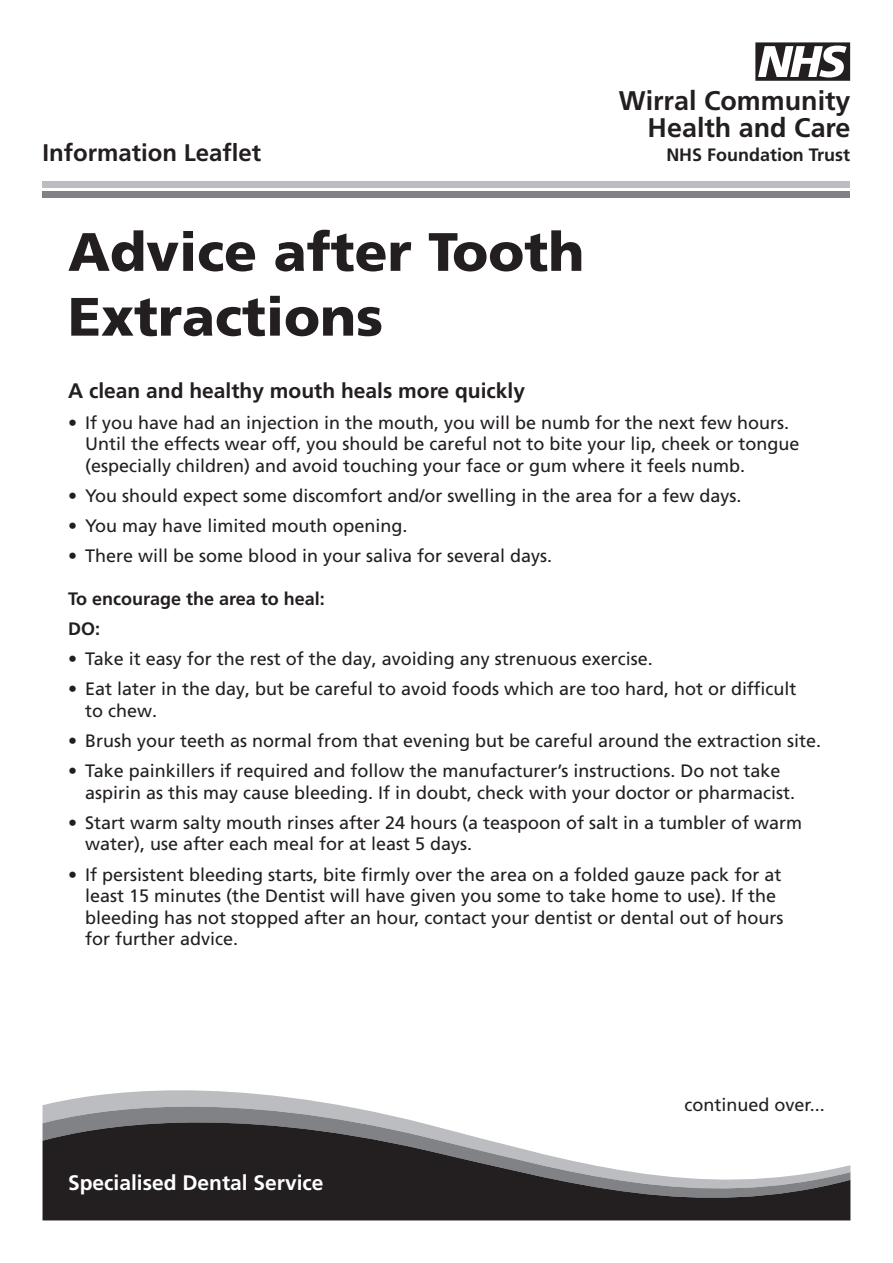
<style>
.page{position:relative;width:893px;height:1263px;background:#fff}
.page>*{position:absolute;margin:0;border:0;box-sizing:border-box;transform-origin:0 0}
.t1{font:900 54px "Frutiger LT Pro";color:#231f20}
.t2{font:700 26.85px/27.3px "Frutiger LT Pro";color:#231f20;text-align:right}
.t3{font:700 24px "Frutiger LT Pro";color:#231f20}
.t4{font:700 21px "Frutiger LT Pro";color:#231f20}
.t5{font:700 21px "Frutiger LT Pro";color:#fff}
.t6{font:18px/21.6px "Frutiger LT Pro";color:#231f20}
.t7{font:700 18px "Frutiger LT Pro";color:#231f20}
</style>
<div class="page">
<div style="left:43px;top:182px;width:807px;height:6px;background:#bcbdc0"></div>
<div style="left:43px;top:191px;width:807px;height:7px;background:#808285"></div>
<svg style="left:48px;top:1090px;width:284px;height:14px;fill:#bcbdc0"></svg>
<svg style="left:43px;top:1104px;width:807px;height:117px"></svg>
<svg style="left:755px;top:42px;width:95px;height:39px"></svg>
<div style="left:57px;top:1169px;width:401px;height:39px;background:#231f20"></div>
<p class="t2" style="left:619px;top:87px;width:233px">Wirral Community<br>Health and Care</p>
<p class="t3" style="left:43px;top:138px;width:220px">Information Leaflet</p>
<p class="t7" style="left:666px;top:144px;width:185px">NHS Foundation Trust</p>
<p class="t1" style="left:68px;top:219px;width:518px">Advice after Tooth</p>
<p class="t1" style="left:68px;top:284px;width:317px">Extractions</p>
<p class="t4" style="left:68px;top:379px;width:459px">A clean and healthy mouth heals more quickly</p>
<p class="t6" style="left:85px;top:412px;width:716px;text-indent:-17px">• If you have had an injection in the mouth, you will be numb for the next few hours.<br>Until the effects wear off, you should be careful not to bite your lip, cheek or tongue (especially children) and avoid touching your face or gum where it feels numb.</p>
<p class="t6" style="left:68px;top:485px;width:675px">• You should expect some discomfort and/or swelling in the area for a few days.</p>
<p class="t6" style="left:68px;top:515px;width:341px">• You may have limited mouth opening.</p>
<p class="t6" style="left:68px;top:545px;width:486px">• There will be some blood in your saliva for several days.</p>
<p class="t7" style="left:68px;top:588px;width:258px">To encourage the area to heal:</p>
<p class="t7" style="left:68px;top:618px;width:34px">DO:</p>
<p class="t6" style="left:68px;top:648px;width:586px">• Take it easy for the rest of the day, avoiding any strenuous exercise.</p>
<p class="t6" style="left:85px;top:678px;width:713px;text-indent:-17px">• Eat later in the day, but be careful to avoid foods which are too hard, hot or difficult to chew.</p>
<p class="t6" style="left:68px;top:730px;width:755px">• Brush your teeth as normal from that evening but be careful around the extraction site.</p>
<p class="t6" style="left:85px;top:760px;width:712px;text-indent:-17px">• Take painkillers if required and follow the manufacturer’s instructions. Do not take aspirin as this may cause bleeding. If in doubt, check with your doctor or pharmacist.</p>
<p class="t6" style="left:85px;top:812px;width:719px;text-indent:-17px">• Start warm salty mouth rinses after 24 hours (a teaspoon of salt in a tumbler of warm water), use after each meal for at least 5 days.</p>
<p class="t6" style="left:85px;top:863px;width:700px;text-indent:-17px">• If persistent bleeding starts, bite firmly over the area on a folded gauze pack for at least 15 minutes (the Dentist will have given you some to take home to use). If the bleeding has not stopped after an hour, contact your dentist or dental out of hours for further advice.</p>
<p class="t5" style="left:68px;top:1170px;width:257px">Specialised Dental Service</p>
<p class="t6" style="left:685px;top:1094px;width:142px">continued over...</p>
</div>
